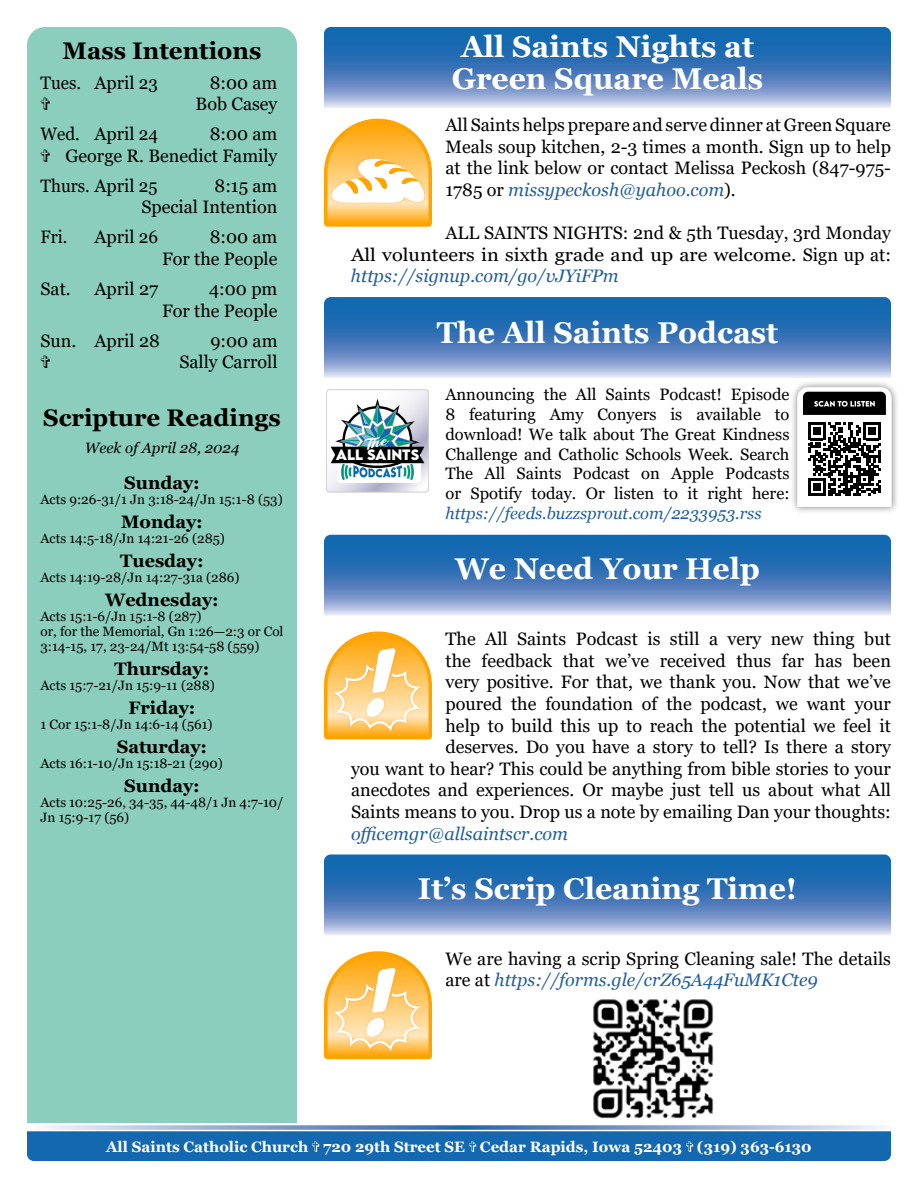
<style>
.page{position:relative;width:918px;height:1188px;background:#fff}
.page>*{position:absolute;margin:0;border:0;box-sizing:border-box;transform-origin:0 0}
.t1{font:700 30px/31.5px "Georgia";color:#fff;text-align:center}
.t2{font:700 24px "Georgia";color:#000}
.t3{font:18px/21.6px "Georgia";color:#000;text-align:right}
.t4{font:700 18px "Georgia";color:#000}
.t5{font:italic 18px "Georgia";color:#215e9e}
.t6{font:18px "Georgia";color:#000;scale:.95 1}
.t7{font:16.5px/19.8px "Georgia";color:#000;text-align:justify}
.t8{font:italic 16.5px "Georgia";color:#215e9e}
.t9{font:700 15px "Georgia";color:#fff}
.t10{font:italic 15px "Georgia";color:#000}
.t11{font:13.5px/15px "Georgia";color:#000}
.t12{font:700 13.35px "LEMONMILK";color:#fff}
.s1{font-style:italic;color:#215e9e}
</style>
<div class="page">
<svg style="left:42px;top:1125px;width:843px;height:5px;background:#95aed6"></svg>
<div style="left:27px;top:1131px;width:864px;height:30px;background:#1468b0"></div>
<div style="left:27px;top:27px;width:270px;height:1096px;background:#8bcebe"></div>
<svg style="left:324px;top:27px;width:567px;height:81px;background:#4e83bf"></svg>
<svg style="left:324px;top:119px;width:108px;height:108px"></svg>
<svg style="left:324px;top:297px;width:567px;height:81px;background:#4e83bf"></svg>
<div style="left:789px;top:379px;width:111px;height:135px;background:#000;opacity:.5"></div>
<svg style="left:794px;top:384px;width:101px;height:126px"></svg>
<svg style="left:324px;top:535px;width:567px;height:81px;background:#4f84bf"></svg>
<svg style="left:324px;top:854px;width:567px;height:81px;background:#4e83bf"></svg>
<svg style="left:324px;top:632px;width:108px;height:108px"></svg>
<svg style="left:324px;top:951px;width:108px;height:108px"></svg>
<img style="left:593px;top:999px;width:121px;height:120px">
<svg style="left:41px;top:98px;width:9px;height:12px"></svg>
<svg style="left:41px;top:149px;width:9px;height:13px"></svg>
<svg style="left:41px;top:356px;width:9px;height:12px"></svg>
<svg style="left:326px;top:390px;width:103px;height:102px"></svg>
<h2 class="t2" style="left:63px;top:35px;width:200px">Mass Intentions</h2>
<p class="t6" style="left:40px;top:72px;width:125px">Tues. April 23</p>
<p class="t3" style="left:196px;top:72px;width:83px">8:00 am<br>Bob Casey</p>
<p class="t6" style="left:40px;top:123px;width:125px">Wed. April 24</p>
<p class="t3" style="left:66px;top:124px;width:214px">8:00 am<br>George R. Benedict Family</p>
<p class="t6" style="left:40px;top:175px;width:125px">Thurs. April 25</p>
<p class="t3" style="left:141px;top:175px;width:138px">8:15 am<br>Special Intention</p>
<p class="t6" style="left:40px;top:226px;width:30px">Fri.</p>
<p class="t3" style="left:94px;top:227px;width:65px">April 26</p>
<p class="t3" style="left:162px;top:227px;width:117px">8:00 am<br>For the People</p>
<p class="t3" style="left:41px;top:278px;width:32px">Sat.</p>
<p class="t3" style="left:95px;top:278px;width:65px">April 27</p>
<p class="t3" style="left:162px;top:278px;width:117px">4:00 pm<br>For the People</p>
<p class="t3" style="left:41px;top:330px;width:121px">Sun. April 28</p>
<p class="t3" style="left:179px;top:330px;width:100px">9:00 am<br>Sally Carroll</p>
<h2 class="t2" style="left:43px;top:402px;width:239px">Scripture Readings</h2>
<p class="t10" style="left:85px;top:438px;width:156px">Week of April 28, 2024</p>
<p class="t4" style="left:124px;top:472px;width:77px">Sunday:</p>
<p class="t11" style="left:40px;top:493px;width:244px">Acts 9:26-31/1 Jn 3:18-24/Jn 15:1-8 (53)</p>
<p class="t4" style="left:121px;top:511px;width:83px">Monday:</p>
<p class="t11" style="left:40px;top:532px;width:186px">Acts 14:5-18/Jn 14:21-26 (285)</p>
<p class="t4" style="left:120px;top:550px;width:85px">Tuesday:</p>
<p class="t11" style="left:40px;top:571px;width:200px">Acts 14:19-28/Jn 14:27-31a (286)</p>
<p class="t4" style="left:105px;top:589px;width:115px">Wednesday:</p>
<p class="t11" style="left:40px;top:610px;width:244px">Acts 15:1-6/Jn 15:1-8 (287)<br>or, for the Memorial, Gn 1:26—2:3 or Col<br>3:14-15, 17, 23-24/Mt 13:54-58 (559)</p>
<p class="t4" style="left:115px;top:658px;width:96px">Thursday:</p>
<p class="t11" style="left:40px;top:679px;width:176px">Acts 15:7-21/Jn 15:9-11 (288)</p>
<p class="t4" style="left:128px;top:697px;width:69px">Friday:</p>
<p class="t11" style="left:40px;top:718px;width:174px">1 Cor 15:1-8/Jn 14:6-14 (561)</p>
<p class="t4" style="left:117px;top:736px;width:92px">Saturday:</p>
<p class="t11" style="left:40px;top:757px;width:184px">Acts 16:1-10/Jn 15:18-21 (290)</p>
<p class="t4" style="left:124px;top:775px;width:77px">Sunday:</p>
<p class="t11" style="left:40px;top:796px;width:245px">Acts 10:25-26, 34-35, 44-48/1 Jn 4:7-10/<br>Jn 15:9-17 (56)</p>
<h1 class="t1" style="left:452px;top:31px;width:313px">All Saints Nights at<br>Green Square Meals</h1>
<p class="t3" style="left:446px;top:115px;width:447px;text-align:justify">All Saints helps prepare and serve dinner at Green Square Meals soup kitchen, 2-3 times a month. Sign up to help at the link below or contact Melissa Peckosh (847-975- 1785 or <span class="s1">missypeckosh@yahoo.com</span>).</p>
<p class="t3" style="left:351px;top:223px;width:541px">ALL SAINTS NIGHTS: 2nd &amp; 5th Tuesday, 3rd Monday<br>All volunteers in sixth grade and up are welcome. Sign up at:</p>
<p class="t5" style="left:351px;top:265px;width:269px">https://signup.com/go/vJYiFPm</p>
<p class="t12" style="left:336px;top:446px;width:85px">ALL SAiNTS</p>
<h1 class="t1" style="left:437px;top:317px;width:343px">The All Saints Podcast</h1>
<p class="t7" style="left:446px;top:385px;width:346px">Announcing the All Saints Podcast! Episode 8 featuring Amy Conyers is available to download! We talk about The Great Kindness Challenge and Catholic Schools Week. Search The All Saints Podcast on Apple Podcasts or Spotify today. Or listen to it right here:</p>
<p class="t8" style="left:446px;top:503px;width:318px">https://feeds.buzzsprout.com/2233953.rss</p>
<h1 class="t1" style="left:455px;top:553px;width:306px">We Need Your Help</h1>
<p class="t3" style="left:351px;top:628px;width:541px">The All Saints Podcast is still a very new thing but<br>the feedback that we’ve received thus far has been<br>very positive. For that, we thank you. Now that we’ve<br>poured the foundation of the podcast, we want your<br>help to build this up to reach the potential we feel it<br>deserves. Do you have a story to tell? Is there a story<br>you want to hear? This could be anything from bible stories to your anecdotes and experiences. Or maybe just tell us about what All Saints means to you. Drop us a note by emailing Dan your thoughts:</p>
<p class="t5" style="left:351px;top:822px;width:219px">officemgr@allsaintscr.com</p>
<h1 class="t1" style="left:418px;top:873px;width:381px">It’s Scrip Cleaning Time!</h1>
<p class="t3" style="left:446px;top:948px;width:447px;text-align:left">We are having a scrip Spring Cleaning sale! The details are at <span class="s1">https://forms.gle/crZ65A44FuMK1Cte9</span></p>
<p class="t9" style="left:106px;top:1137px;width:707px">All Saints Catholic Church 720 29th Street SE Cedar Rapids, Iowa 52403 (319) 363-6130</p>
</div>
